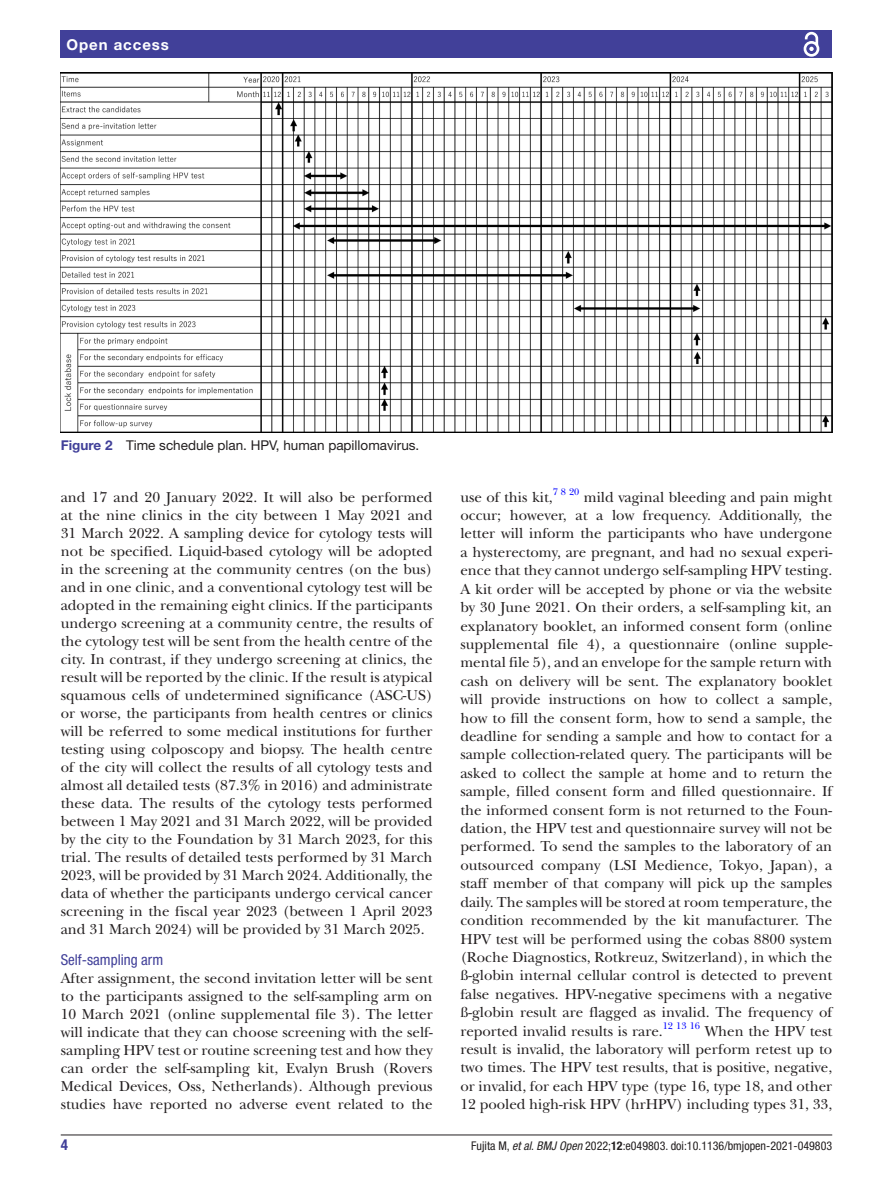
<style>
.page{position:relative;width:893px;height:1191px;background:#fff}
.page>*{position:absolute;margin:0;border:0;box-sizing:border-box;transform-origin:0 0}
.t1{font:15px/18.5px "New Baskerville";color:#231f20;text-align:justify}
.t2{font:condensed 15px "Helvetica Neue LT Std";color:#414099}
.t3{font:700 15px "Helvetica Neue LT Std";letter-spacing:.065em;color:#fff}
.t4{font:700 condensed 15px "Helvetica Neue LT Std";color:#414099}
.t5{font:13.5px "Helvetica Neue LT Std";color:#231f20}
.t6{font:condensed 12px "Helvetica Neue LT Std";color:#231f20}
.t7{font:9.9px "New Baskerville";color:#00f}
.s1{font-weight:700;color:#414099}
.s2{font-style:italic}
.s3{font-weight:700}
</style>
<div class="page">
<hr style="left:61px;top:1134px;width:771px;height:1px;background:#231f20">
<div style="left:61px;top:31px;width:771px;height:27px;background:#414099"></div>
<svg style="left:803px;top:31px;width:17px;height:26px"></svg>
<img style="left:61px;top:73px;width:771px;height:359px">
<p class="t3" style="left:66px;top:35px;width:104px">Open access</p>
<p class="t5" style="left:61px;top:437px;width:360px"><span class="s1">Figure 2</span> Time schedule plan. HPV, human papillomavirus.</p>
<p class="t1" style="left:61px;top:488px;width:373px;line-height:18px">and 17 and 20 January 2022. It will also be performed at the nine clinics in the city between 1 May 2021 and 31 March 2022. A sampling device for cytology tests will not be specified. Liquid-based cytology will be adopted in the screening at the community centres (on the bus) and in one clinic, and a conventional cytology test will be adopted in the remaining eight clinics. If the participants undergo screening at a community centre, the results of the cytology test will be sent from the health centre of the city. In contrast, if they undergo screening at clinics, the result will be reported by the clinic. If the result is atypical squamous cells of undetermined significance (ASC-US) or worse, the participants from health centres or clinics will be referred to some medical institutions for further testing using colposcopy and biopsy. The health centre of the city will collect the results of all cytology tests and almost all detailed tests (87.3% in 2016) and administrate these data. The results of the cytology tests performed between 1 May 2021 and 31 March 2022, will be provided by the city to the Foundation by 31 March 2023, for this trial. The results of detailed tests performed by 31 March 2023, will be provided by 31 March 2024. Additionally, the data of whether the participants undergo cervical cancer screening in the fiscal year 2023 (between 1 April 2023 and 31 March 2024) will be provided by 31 March 2025.</p>
<p class="t2" style="left:61px;top:951px;width:104px">Self-sampling arm</p>
<p class="t1" style="left:61px;top:969px;width:373px;line-height:18px">After assignment, the second invitation letter will be sent to the participants assigned to the self-sampling arm on 10 March 2021 (online supplemental file 3). The letter will indicate that they can choose screening with the self&shy;sampling HPV test or routine screening test and how they can order the self-sampling kit, Evalyn Brush (Rovers Medical Devices, Oss, Netherlands). Although previous studies have reported no adverse event related to the</p>
<p class="t1" style="left:460px;top:487px;width:94px">use of this kit,</p>
<p class="t7" style="left:553px;top:486px;width:28px">7 8 20</p>
<p class="t1" style="left:460px;top:487px;width:373px;text-indent:123px">mild vaginal bleeding and pain might occur; however, at a low frequency. Additionally, the letter will inform the participants who have undergone a hysterectomy, are pregnant, and had no sexual experi&shy;ence that they cannot undergo self-sampling HPV testing.<br>A kit order will be accepted by phone or via the website by 30 June 2021. On their orders, a self-sampling kit, an explanatory booklet, an informed consent form (online supplemental file 4), a questionnaire (online supple&shy;mental file 5), and an envelope for the sample return with cash on delivery will be sent. The explanatory booklet will provide instructions on how to collect a sample, how to fill the consent form, how to send a sample, the deadline for sending a sample and how to contact for a sample collection-related query. The participants will be asked to collect the sample at home and to return the sample, filled consent form and filled questionnaire. If the informed consent form is not returned to the Foun&shy;dation, the HPV test and questionnaire survey will not be performed. To send the samples to the laboratory of an outsourced company (LSI Medience, Tokyo, Japan), a staff member of that company will pick up the samples daily. The samples will be stored at room temperature, the condition recommended by the kit manufacturer. The HPV test will be performed using the cobas 8800 system (Roche Diagnostics, Rotkreuz, Switzerland), in which the ß-globin internal cellular control is detected to prevent false negatives. HPV-negative specimens with a negative ß-globin result are flagged as invalid. The frequency of reported invalid results is rare.<sup>12</sup> <sup>13</sup> <sup>16</sup> When the HPV test result is invalid, the laboratory will perform retest up to two times. The HPV test results, that is positive, negative, or invalid, for each HPV type (type 16, type 18, and other 12 pooled high-risk HPV (hrHPV) including types 31, 33,</p>
<p class="t4" style="left:61px;top:1135px;width:9px">4</p>
<p class="t6" style="left:471px;top:1138px;width:362px">Fujita M, <span class="s2">et al</span>. <span class="s2">BMJ Open</span> 2022;<span class="s3">12</span>:e049803. doi:10.1136/bmjopen-2021-049803</p>
</div>
